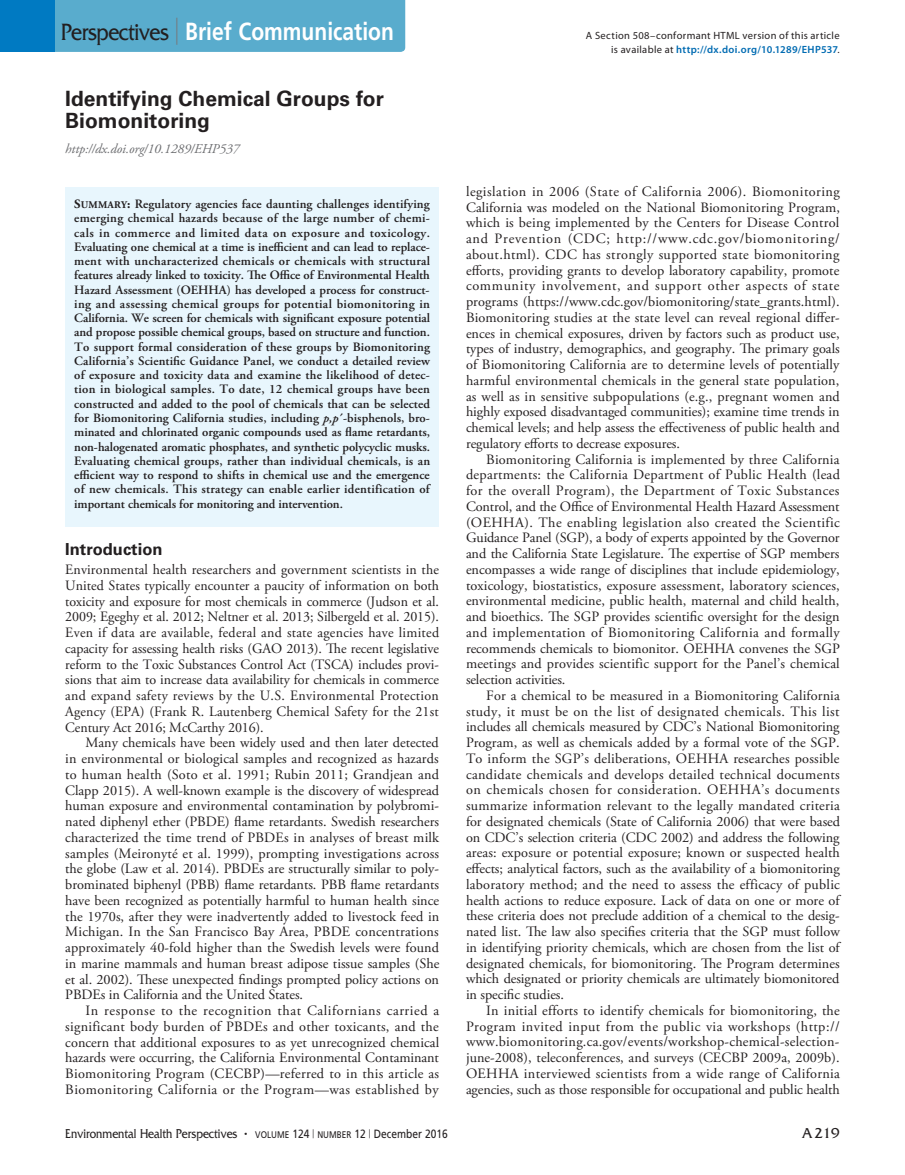
<style>
.page{position:relative;width:905px;height:1175px;background:#fff}
.page>*{position:absolute;margin:0;border:0;box-sizing:border-box;transform-origin:0 0}
.t1{font:700 24.75px "Frutiger LT Std";color:#fff;scale:.85 1}
.t2{font:700 21px/22.5px "Univers LT Std";color:#231f20}
.t3{font:700 16.5px "Univers LT Std";color:#231f20}
.t4{font:15px "Friz Quadrata Std";color:#231f20}
.t5{font:14.25px/15.8px "Adobe Garamond Pro";letter-spacing:-.005em;color:#231f20;text-align:justify}
.t6{font:13.5px "Friz Quadrata Std";color:#231f20;scale:.85 1}
.t7{font:italic 13.5px "Adobe Garamond Pro";letter-spacing:-.005em;color:#6c6d70}
.t8{font:600 12.75px/14.2px "Adobe Garamond Pro";letter-spacing:-.005em;color:#231f20;text-align:justify}
.t9{font:10.5px/13.5px "Myriad Pro";letter-spacing:.035em;color:#231f20;text-align:right}
.s1{font-family:"Friz Quadrata Std";font-weight:400;color:#231f20}
.s2{font-weight:300;font-size:27px;color:#76787b}
.s3{font-family:"Adobe Garamond Pro Bold SC800";font-weight:400}
.s4{font-family:"Adobe Garamond Pro Bold SC800";font-weight:400;font-size:10.2px}
.s5{font-style:italic}
.s6{font-weight:600;color:#006bb2}
.s7{font-size:12px}
.s8{font-family:"Frutiger LT Std Roman SC800";font-size:9.6px}
.s9{font-family:"Frutiger LT Std";font-size:12px}
.s10{font-family:"Frutiger LT Std";font-weight:300;font-size:9px}
</style>
<div class="page">
<div style="left:54px;top:0;width:351px;height:52px;background:#59accd"></div>
<div style="left:0;top:0;width:54px;height:52px;background:#007ac2"></div>
<div style="left:65px;top:187px;width:374px;height:339px;background:#e8f6fd"></div>
<h1 class="t1" style="left:61px;top:16px;width:393px"><span class="s1">Perspectives</span> <span class="s2">|</span> Brief Communication</h1>
<h2 class="t2" style="left:65px;top:87px;width:320px">Identifying Chemical Groups for<br>Biomonitoring</h2>
<p class="t7" style="left:65px;top:140px;width:176px">http://dx.doi.org/10.1289/EHP537</p>
<p class="t8" style="left:74px;top:197px;width:357px"><span class="s3">S</span><span class="s4">UMMARY</span><span class="s3">:</span> Regulatory agencies face daunting challenges identifying emerging chemical hazards because of the large number of chemi‑ cals in commerce and limited data on exposure and toxicology.<br>Evaluating one chemical at a time is inefficient and can lead to replace‑ ment with uncharacterized chemicals or chemicals with structural features already linked to toxicity. The Office of Environmental Health Hazard Assessment (OEHHA) has developed a process for construct‑ ing and assessing chemical groups for potential biomonitoring in California. We screen for chemicals with significant exposure potential and propose possible chemical groups, based on structure and function.<br>To support formal consideration of these groups by Biomonitoring California’s Scientific Guidance Panel, we conduct a detailed review of exposure and toxicity data and examine the likelihood of detec‑ tion in biological samples. To date, 12 chemical groups have been constructed and added to the pool of chemicals that can be selected for Biomonitoring California studies, including <span class="s5">p,p</span>´‑bisphenols, bro‑ minated and chlorinated organic compounds used as flame retardants, non-halogenated aromatic phosphates, and synthetic polycyclic musks.<br>Evaluating chemical groups, rather than individual chemicals, is an efficient way to respond to shifts in chemical use and the emergence of new chemicals. This strategy can enable earlier identification of important chemicals for monitoring and intervention.</p>
<p class="t3" style="left:65px;top:539px;width:99px">Introduction</p>
<p class="t5" style="left:65px;top:562px;width:375px">Environmental health researchers and government scientists in the United States typically encounter a paucity of information on both toxicity and exposure for most chemicals in commerce (Judson et al.<br>2009; Egeghy et al. 2012; Neltner et al. 2013; Silbergeld et al. 2015).<br>Even if data are available, federal and state agencies have limited capacity for assessing health risks (GAO 2013). The recent legislative reform to the Toxic Substances Control Act (TSCA) includes provi&shy;sions that aim to increase data availability for chemicals in commerce and expand safety reviews by the U.S. Environmental Protection Agency (EPA) (Frank R. Lautenberg Chemical Safety for the 21st Century Act 2016; McCarthy 2016).</p>
<p class="t5" style="left:65px;top:735px;width:375px;text-indent:20px">Many chemicals have been widely used and then later detected in environmental or biological samples and recognized as hazards to human health (Soto et al. 1991; Rubin 2011; Grandjean and Clapp 2015). A well-known example is the discovery of widespread human exposure and environmental contamination by polybromi&shy;nated diphenyl ether (PBDE) flame retardants. Swedish researchers characterized the time trend of PBDEs in analyses of breast milk samples (Meironyté et al. 1999), prompting investigations across the globe (Law et al. 2014). PBDEs are structurally similar to poly&shy;brominated biphenyl (PBB) flame retardants. PBB flame retardants have been recognized as potentially harmful to human health since the 1970s, after they were inadvertently added to livestock feed in Michigan. In the San Francisco Bay Area, PBDE concentrations approximately 40-fold higher than the Swedish levels were found in marine mammals and human breast adipose tissue samples (She et al. 2002). These unexpected findings prompted policy actions on PBDEs in California and the United States.</p>
<p class="t5" style="left:65px;top:1003px;width:375px;text-indent:20px">In response to the recognition that Californians carried a significant body burden of PBDEs and other toxicants, and the concern that additional exposures to as yet unrecognized chemical hazards were occurring, the California Environmental Contaminant Biomonitoring Program (CECBP)—referred to in this article as Biomonitoring California or the Program—was established by</p>
<p class="t9" style="left:586px;top:29px;width:255px">A Section 508–conformant HTML version of this article is available at <span class="s6">http://dx.doi.org/10.1289/EHP537</span>.</p>
<p class="t5" style="left:466px;top:184px;width:375px">legislation in 2006 (State of California 2006). Biomonitoring California was modeled on the National Biomonitoring Program, which is being implemented by the Centers for Disease Control and Prevention (CDC; http://www.cdc.gov/biomonitoring/ about.html). CDC has strongly supported state biomonitoring efforts, providing grants to develop laboratory capability, promote community involvement, and support other aspects of state programs (https://www.cdc.gov/biomonitoring/state_grants.html).<br>Biomonitoring studies at the state level can reveal regional differ&shy;ences in chemical exposures, driven by factors such as product use, types of industry, demographics, and geography. The primary goals of Biomonitoring California are to determine levels of potentially harmful environmental chemicals in the general state population, as well as in sensitive subpopulations (e.g., pregnant women and highly exposed disadvantaged communities); examine time trends in chemical levels; and help assess the effectiveness of public health and regulatory efforts to decrease exposures.</p>
<p class="t5" style="left:466px;top:451px;width:375px;text-indent:20px">Biomonitoring California is implemented by three California departments: the California Department of Public Health (lead for the overall Program), the Department of Toxic Substances Control, and the Office of Environmental Health Hazard Assessment (OEHHA). The enabling legislation also created the Scientific Guidance Panel (SGP), a body of experts appointed by the Governor and the California State Legislature. The expertise of SGP members encompasses a wide range of disciplines that include epidemiology, toxicology, biostatistics, exposure assessment, laboratory sciences, environmental medicine, public health, maternal and child health, and bioethics. The SGP provides scientific oversight for the design and implementation of Biomonitoring California and formally recommends chemicals to biomonitor. OEHHA convenes the SGP meetings and provides scientific support for the Panel’s chemical selection activities.</p>
<p class="t5" style="left:466px;top:688px;width:375px;text-indent:20px">For a chemical to be measured in a Biomonitoring California study, it must be on the list of designated chemicals. This list includes all chemicals measured by CDC’s National Biomonitoring Program, as well as chemicals added by a formal vote of the SGP.<br>To inform the SGP’s deliberations, OEHHA researches possible candidate chemicals and develops detailed technical documents on chemicals chosen for consideration. OEHHA’s documents summarize information relevant to the legally mandated criteria for designated chemicals (State of California 2006) that were based on CDC’s selection criteria (CDC 2002) and address the following areas: exposure or potential exposure; known or suspected health effects; analytical factors, such as the availability of a biomonitoring laboratory method; and the need to assess the efficacy of public health actions to reduce exposure. Lack of data on one or more of these criteria does not preclude addition of a chemical to the desig&shy;nated list. The law also specifies criteria that the SGP must follow in identifying priority chemicals, which are chosen from the list of designated chemicals, for biomonitoring. The Program determines which designated or priority chemicals are ultimately biomonitored in specific studies.</p>
<p class="t5" style="left:466px;top:1003px;width:375px;text-indent:20px">In initial efforts to identify chemicals for biomonitoring, the Program invited input from the public via workshops (http:// www.biomonitoring.ca.gov/events/workshop-chemical-selection&shy;june-2008), teleconferences, and surveys (CECBP 2009a, 2009b).<br>OEHHA interviewed scientists from a wide range of California agencies, such as those responsible for occupational and public health</p>
<p class="t6" style="left:65px;top:1125px;width:451px">Environmental Health Perspectives <span class="s7">•</span> <span class="s8">VOLUME</span> <span class="s9">124</span> <span class="s10">|</span> <span class="s8">NUMBER</span> <span class="s9">12</span> <span class="s10">|</span> <span class="s9">December 2016</span></p>
<p class="t4" style="left:801px;top:1124px;width:39px">A219</p>
</div>
